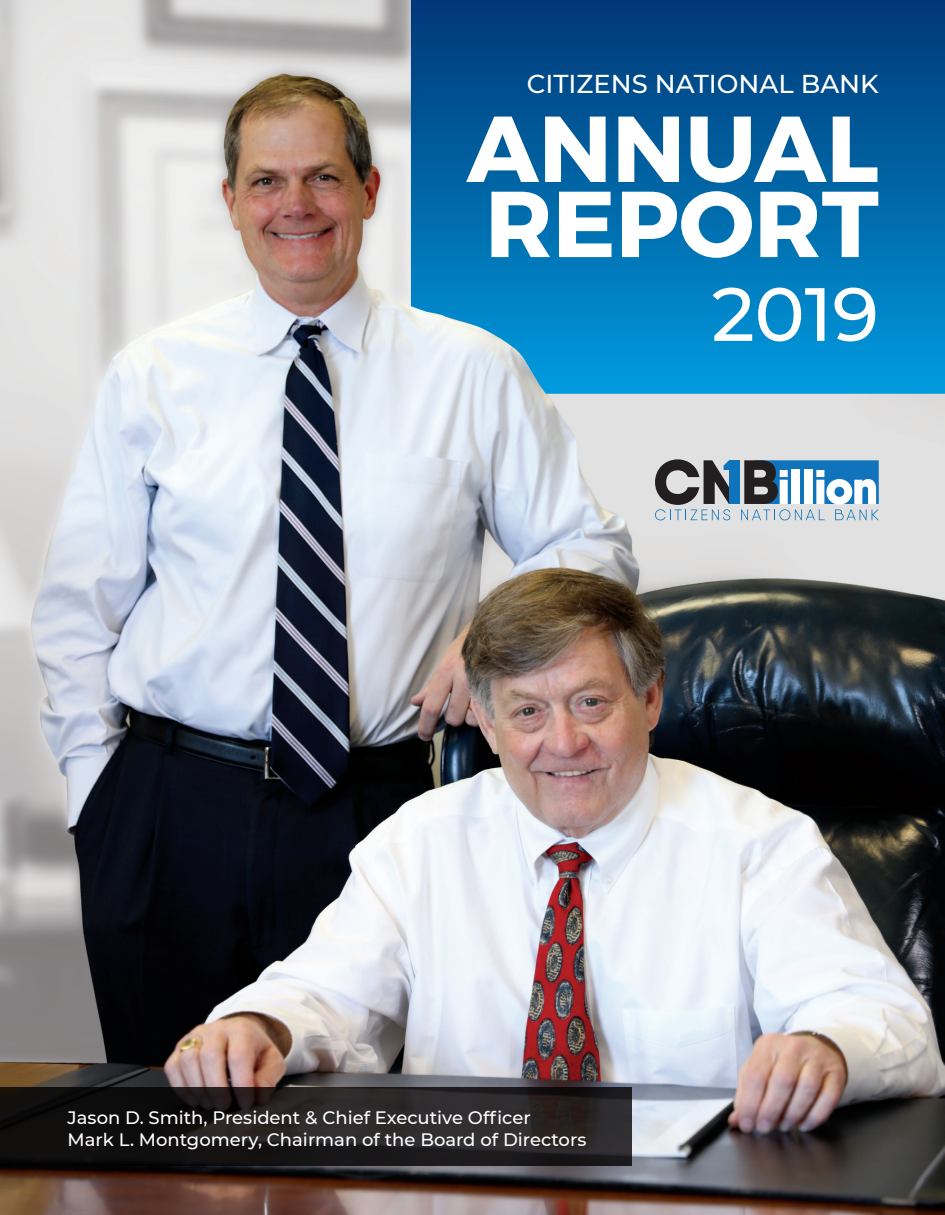
<style>
.page{position:relative;width:945px;height:1215px;background:#fff}
.page>*{position:absolute;margin:0;border:0;box-sizing:border-box;transform-origin:0 0}
.t1{font:700 93.3px/75.2px "Montserrat";color:#fff}
.t2{font:500 75.3px "Montserrat";color:#fff}
.t3{font:500 25.8px "Montserrat";color:#fff}
.t4{font:500 18px/21.6px "Montserrat";color:#fff}
</style>
<div class="page">
<img style="left:0;top:0;width:945px;height:1215px">
<svg style="left:411px;top:0;width:534px;height:394px;background:#096baa"></svg>
<svg style="left:0;top:1087px;width:631px;height:78px;background:#1e1b1c"></svg>
<svg style="left:655px;top:459px;width:224px;height:61px;background:#879fb2"></svg>
<h3 class="t3" style="left:527px;top:65px;width:354px">CITIZENS NATIONAL BANK</h3>
<h1 class="t1" style="left:467px;top:113px;width:414px">ANNUAL<br>REPORT</h1>
<h2 class="t2" style="left:712px;top:262px;width:169px">2019</h2>
<p class="t4" style="left:68px;top:1106px;width:520px">Jason D. Smith, President &amp; Chief Executive Officer<br>Mark L. Montgomery, Chairman of the Board of Directors</p>
</div>
